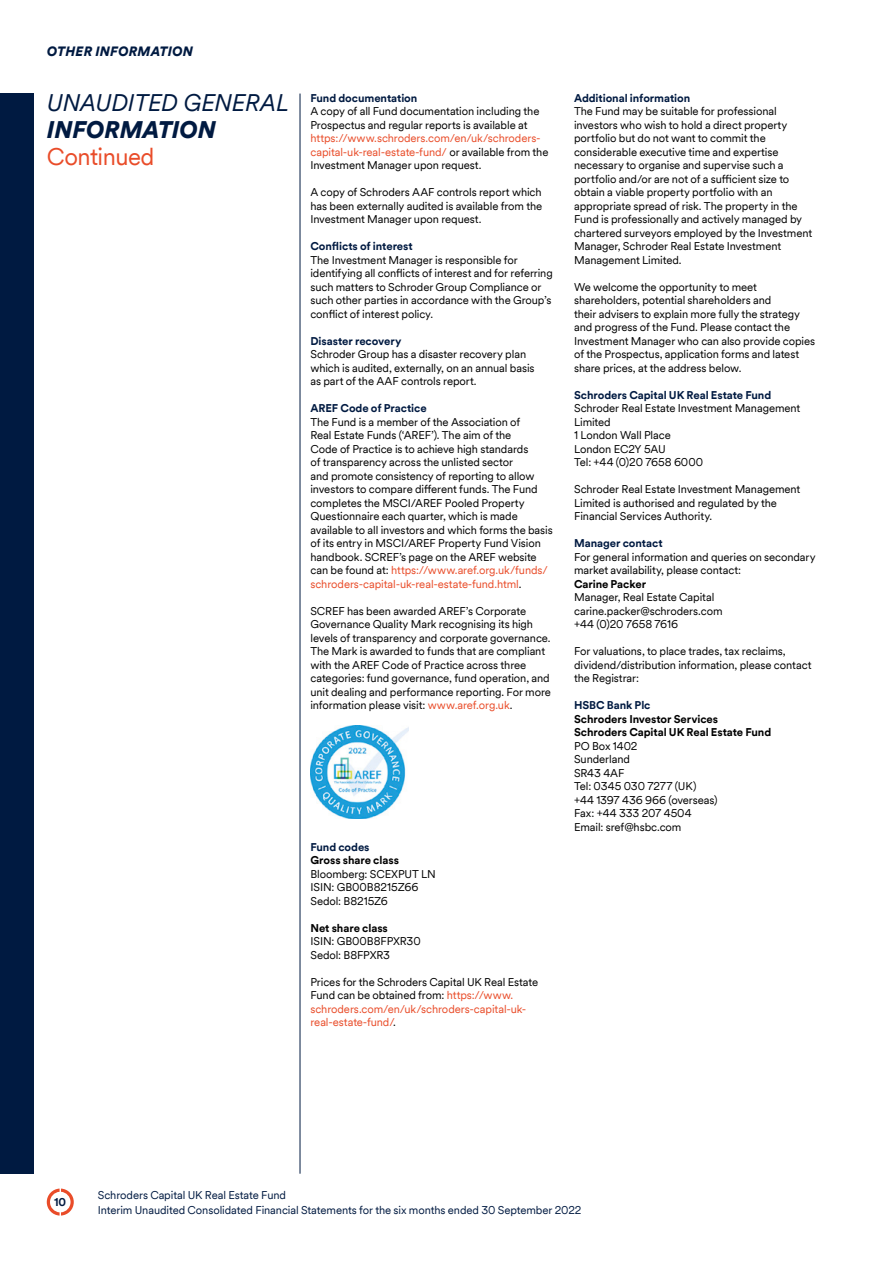
<style>
.page{position:relative;width:893px;height:1263px;background:#fff}
.page>*{position:absolute;margin:0;border:0;box-sizing:border-box;transform-origin:0 0}
.t1{font:italic 24px "Schroders Circular TT";letter-spacing:-.015em;color:#001a41}
.t2{font:italic 900 24px "Schroders Circular TT";letter-spacing:-.01em;color:#001a41}
.t3{font:24px "Schroders Circular TT";letter-spacing:-.02em;color:#e94c29}
.t4{font:italic 900 13.5px "Schroders Circular TT";letter-spacing:.01em;color:#001a41}
.t5{font:11.25px/13.5px "Schroders Circular TT";letter-spacing:-.01em;color:#000}
.t6{font:11.25px/13.5px "Schroders Circular TT";letter-spacing:-.01em;color:#e94c29}
.t7{font:700 11.25px "Schroders Circular TT";letter-spacing:-.005em;color:#001a41}
.t8{font:11.25px/15px "Schroders Circular TT";letter-spacing:-.01em;color:#001a41}
.t9{font:700 11.25px/13.5px "Schroders Circular TT";letter-spacing:-.005em;color:#000}
.s1{color:#000}
.s2{color:#e94c29}
</style>
<div class="page">
<div style="left:0;top:94px;width:34px;height:1080px;background:#001a41"></div>
<svg style="left:47px;top:1188px;width:27px;height:27px"></svg>
<hr style="left:300px;top:94px;width:1px;height:1080px;background:#001a41">
<img style="left:311px;top:726px;width:97px;height:93px">
<p class="t4" style="left:47px;top:42px;width:148px">OTHER INFORMATION</p>
<h1 class="t1" style="left:47px;top:86px;width:243px">UNAUDITED GENERAL</h1>
<h1 class="t2" style="left:47px;top:112px;width:170px">INFORMATION</h1>
<h1 class="t3" style="left:47px;top:140px;width:109px">Continued</h1>
<p class="t7" style="left:310px;top:90px;width:108px">Fund documentation</p>
<p class="t5" style="left:310px;top:104px;width:230px">A copy of all Fund documentation including the<br>Prospectus and regular reports is available at</p>
<p class="t6" style="left:310px;top:131px;width:239px">https://www.schroders.com/en/uk/schroders&shy;capital-uk-real-estate-fund/ <span class="s1">or available from the<br>Investment Manager upon request.</span></p>
<p class="t5" style="left:310px;top:185px;width:233px;text-align:justify">A copy of Schroders AAF controls report which has been externally audited is available from the Investment Manager upon request.</p>
<p class="t7" style="left:310px;top:238px;width:104px">Conflicts of interest</p>
<p class="t5" style="left:310px;top:252px;width:244px">The Investment Manager is responsible for identifying all conflicts of interest and for referring such matters to Schroder Group Compliance or such other parties in accordance with the Group’s conflict of interest policy.</p>
<p class="t7" style="left:310px;top:333px;width:92px">Disaster recovery</p>
<p class="t5" style="left:310px;top:347px;width:226px">Schroder Group has a disaster recovery plan which is audited, externally, on an annual basis as part of the AAF controls report.</p>
<p class="t7" style="left:310px;top:400px;width:118px">AREF Code of Practice</p>
<p class="t5" style="left:310px;top:414px;width:244px">The Fund is a member of the Association of<br>Real Estate Funds (‘AREF’). The aim of the<br>Code of Practice is to achieve high standards<br>of transparency across the unlisted sector<br>and promote consistency of reporting to allow investors to compare different funds. The Fund completes the MSCI/AREF Pooled Property Questionnaire each quarter, which is made available to all investors and which forms the basis of its entry in MSCI/AREF Property Fund Vision handbook. SCREF’s page on the AREF website can be found at: <span class="s2">https://www.aref.org.uk/funds/ schroders-capital-uk-real-estate-fund.html</span>.</p>
<p class="t5" style="left:310px;top:603px;width:242px">SCREF has been awarded AREF’s Corporate Governance Quality Mark recognising its high levels of transparency and corporate governance.<br>The Mark is awarded to funds that are compliant with the AREF Code of Practice across three categories: fund governance, fund operation, and unit dealing and performance reporting. For more information please visit: <span class="s2">www.aref.org.uk</span>.</p>
<p class="t7" style="left:310px;top:839px;width:61px">Fund codes</p>
<p class="t9" style="left:310px;top:853px;width:90px">Gross share class</p>
<p class="t5" style="left:310px;top:867px;width:127px">Bloomberg: SCEXPUT LN<br>ISIN: GB00B8215Z66<br>Sedol: B8215Z6</p>
<p class="t9" style="left:310px;top:921px;width:79px">Net share class</p>
<p class="t5" style="left:310px;top:934px;width:112px">ISIN: GB00B8FPXR30<br>Sedol: B8FPXR3</p>
<p class="t6" style="left:310px;top:975px;width:229px"><span class="s1">Prices for the Schroders Capital UK Real Estate Fund can be obtained from:</span> https://www. schroders.com/en/uk/schroders-capital-uk&shy;real‑estate-fund/<span class="s1">.</span></p>
<p class="t7" style="left:574px;top:90px;width:118px">Additional information</p>
<p class="t5" style="left:574px;top:104px;width:240px">The Fund may be suitable for professional investors who wish to hold a direct property portfolio but do not want to commit the considerable executive time and expertise necessary to organise and supervise such a portfolio and/or are not of a sufficient size to obtain a viable property portfolio with an appropriate spread of risk. The property in the Fund is professionally and actively managed by chartered surveyors employed by the Investment Manager, Schroder Real Estate Investment Management Limited.</p>
<p class="t5" style="left:574px;top:279px;width:243px">We welcome the opportunity to meet shareholders, potential shareholders and<br>their advisers to explain more fully the strategy and progress of the Fund. Please contact the Investment Manager who can also provide copies of the Prospectus, application forms and latest share prices, at the address below.</p>
<p class="t7" style="left:574px;top:387px;width:199px">Schroders Capital UK Real Estate Fund</p>
<p class="t5" style="left:574px;top:401px;width:228px">Schroder Real Estate Investment Management<br>Limited<br>1 London Wall Place<br>London EC2Y 5AU<br>Tel: +44 (0)20 7658 6000</p>
<p class="t5" style="left:574px;top:482px;width:228px">Schroder Real Estate Investment Management<br>Limited is authorised and regulated by the<br>Financial Services Authority.</p>
<p class="t7" style="left:574px;top:535px;width:90px">Manager contact</p>
<p class="t5" style="left:574px;top:549px;width:243px">For general information and queries on secondary market availability, please contact:</p>
<p class="t9" style="left:574px;top:576px;width:74px">Carine Packer</p>
<p class="t5" style="left:574px;top:590px;width:150px">Manager, Real Estate Capital carine.packer@schroders.com +44 (0)20 7658 7616</p>
<p class="t5" style="left:574px;top:644px;width:239px">For valuations, to place trades, tax reclaims, dividend/distribution information, please contact the Registrar:</p>
<p class="t7" style="left:574px;top:697px;width:78px">HSBC Bank Plc</p>
<p class="t9" style="left:574px;top:711px;width:199px">Schroders Investor Services<br>Schroders Capital UK Real Estate Fund</p>
<p class="t5" style="left:574px;top:738px;width:145px">PO Box 1402<br>Sunderland<br>SR43 4AF<br>Tel: 0345 030 7277 (UK) +44 1397 436 966 (overseas)<br>Fax: +44 333 207 4504<br>Email: sref@hsbc.com</p>
<p class="t7" style="left:54px;top:1194px;width:13px">10</p>
<p class="t8" style="left:98px;top:1187px;width:485px">Schroders Capital UK Real Estate Fund<br>Interim Unaudited Consolidated Financial Statements for the six months ended 30 September 2022</p>
</div>
